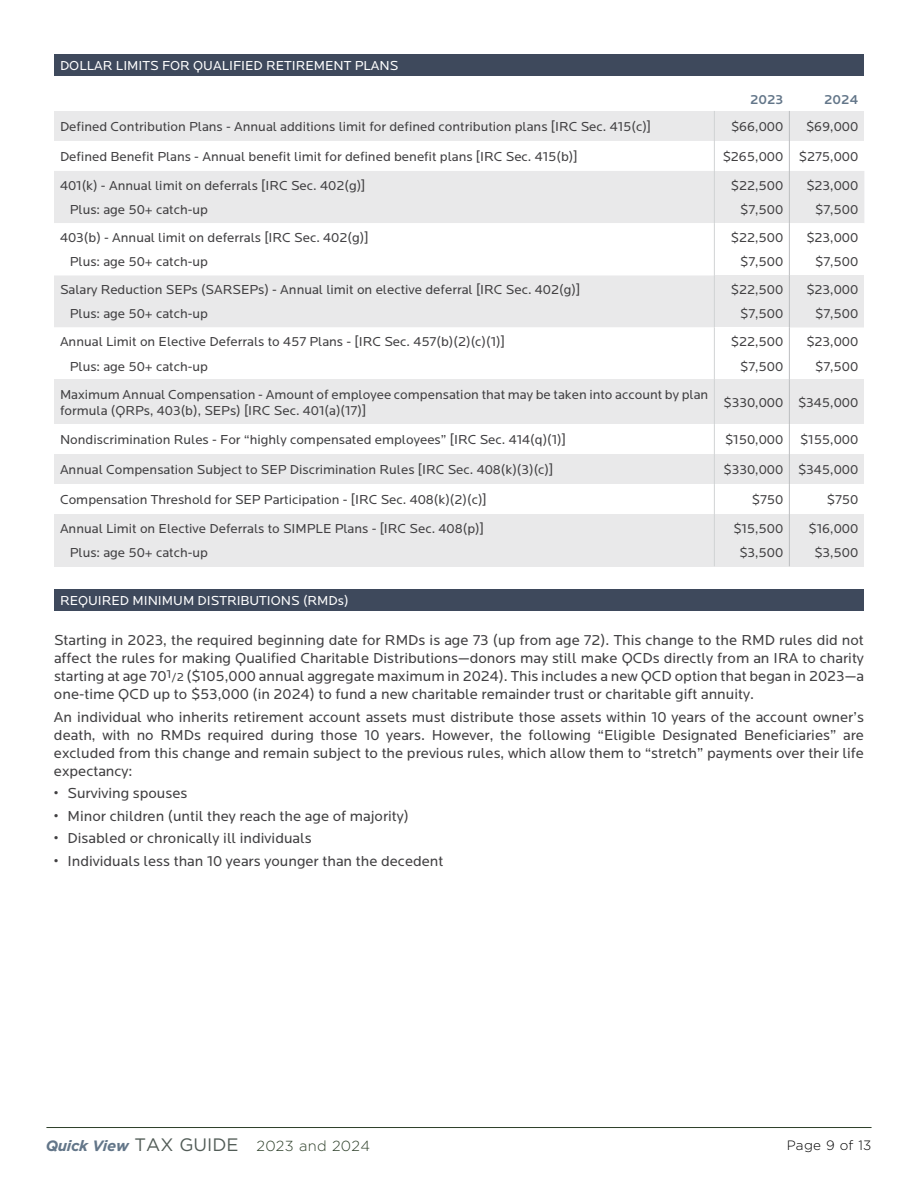
<style>
.page{position:relative;width:918px;height:1188px;background:#fff}
.page>*{position:absolute;margin:0;border:0;box-sizing:border-box;transform-origin:0 0}
.t1{font:15px/18px "Locator";color:#414042;text-align:justify}
.t2{font:300 14.55px "Gotham";letter-spacing:.02em;color:#2d3f29}
.t3{font:13.5px/24.3px "Locator";color:#414042;text-align:right}
.t4{font:13.5px "Locator";color:#fff}
.t5{font:300 13.5px "Gotham";letter-spacing:.02em;color:#000}
.t6{font:500 13.5px "Locator";color:#637689}
.s1{font-size:12px}
.s2{font-weight:700;font-style:italic;font-size:15px;color:#637689}
.s3{font-weight:400;font-size:18px;color:#525c57}
</style>
<div class="page">
<hr style="left:46px;top:1127px;width:826px;height:1px;background:#2d3f29">
<div style="left:54px;top:54px;width:809px;height:22px;background:#3e495c"></div>
<div style="left:54px;top:111px;width:660px;height:30px;background:#e9e9ea"></div>
<div style="left:714px;top:111px;width:75px;height:30px;background:#e9e9ea"></div>
<div style="left:789px;top:111px;width:75px;height:30px;background:#e9e9ea"></div>
<div style="left:54px;top:171px;width:810px;height:156px;background:#e9e9ea"></div>
<div style="left:714px;top:171px;width:75px;height:52px;background:#e9e9ea"></div>
<svg style="left:54px;top:223px;width:810px;height:52px"></svg>
<div style="left:714px;top:223px;width:75px;height:52px;background:#fff"></div>
<div style="left:714px;top:275px;width:75px;height:52px;background:#e9e9ea"></div>
<div style="left:789px;top:275px;width:75px;height:52px;background:#e9e9ea"></div>
<svg style="left:54px;top:327px;width:810px;height:53px"></svg>
<div style="left:714px;top:327px;width:75px;height:53px;background:#fff"></div>
<div style="left:54px;top:380px;width:660px;height:44px;background:#e9e9ea"></div>
<div style="left:714px;top:380px;width:75px;height:44px;background:#e9e9ea"></div>
<div style="left:789px;top:380px;width:75px;height:44px;background:#e9e9ea"></div>
<div style="left:54px;top:454px;width:660px;height:30px;background:#e9e9ea"></div>
<div style="left:714px;top:454px;width:75px;height:30px;background:#e9e9ea"></div>
<div style="left:789px;top:454px;width:75px;height:30px;background:#e9e9ea"></div>
<div style="left:54px;top:514px;width:660px;height:52px;background:#e9e9ea"></div>
<div style="left:714px;top:514px;width:75px;height:52px;background:#e9e9ea"></div>
<div style="left:789px;top:514px;width:75px;height:52px;background:#e9e9ea"></div>
<hr style="left:789px;top:111px;width:1px;height:30px;background:#bcbec0">
<hr style="left:789px;top:141px;width:1px;height:30px;background:#bcbec0">
<hr style="left:789px;top:171px;width:1px;height:52px;background:#bcbec0">
<hr style="left:789px;top:223px;width:1px;height:52px;background:#bcbec0">
<hr style="left:789px;top:275px;width:1px;height:52px;background:#bcbec0">
<hr style="left:789px;top:327px;width:1px;height:53px;background:#bcbec0">
<hr style="left:789px;top:380px;width:1px;height:44px;background:#bcbec0">
<hr style="left:789px;top:424px;width:1px;height:30px;background:#bcbec0">
<hr style="left:789px;top:454px;width:1px;height:30px;background:#bcbec0">
<hr style="left:789px;top:484px;width:1px;height:30px;background:#bcbec0">
<hr style="left:789px;top:514px;width:1px;height:52px;background:#bcbec0">
<hr style="left:714px;top:111px;width:1px;height:30px;background:#d1d3d4">
<hr style="left:714px;top:141px;width:1px;height:30px;background:#d1d3d4">
<hr style="left:714px;top:171px;width:1px;height:52px;background:#d1d3d4">
<hr style="left:714px;top:223px;width:1px;height:52px;background:#d1d3d4">
<hr style="left:714px;top:275px;width:1px;height:52px;background:#d1d3d4">
<hr style="left:714px;top:327px;width:1px;height:53px;background:#d1d3d4">
<hr style="left:714px;top:380px;width:1px;height:44px;background:#d1d3d4">
<hr style="left:714px;top:424px;width:1px;height:30px;background:#d1d3d4">
<hr style="left:714px;top:454px;width:1px;height:30px;background:#d1d3d4">
<hr style="left:714px;top:484px;width:1px;height:30px;background:#d1d3d4">
<hr style="left:714px;top:514px;width:1px;height:52px;background:#d1d3d4">
<div style="left:54px;top:589px;width:809px;height:22px;background:#3e495c"></div>
<p class="t4" style="left:60px;top:58px;width:340px">DOLLAR LIMITS FOR QUALIFIED RETIREMENT PLANS</p>
<p class="t6" style="left:750px;top:92px;width:35px">2023</p>
<p class="t6" style="left:824px;top:92px;width:36px">2024</p>
<p class="t3" style="left:60px;top:115px;width:593px">Defined Contribution Plans - Annual additions limit for defined contribution plans [IRC Sec. 415(c)]</p>
<p class="t3" style="left:731px;top:115px;width:54px">$66,000</p>
<p class="t3" style="left:806px;top:115px;width:54px">$69,000</p>
<p class="t3" style="left:60px;top:145px;width:519px">Defined Benefit Plans - Annual benefit limit for defined benefit plans [IRC Sec. 415(b)]</p>
<p class="t3" style="left:723px;top:145px;width:137px">$265,000 $275,000</p>
<p class="t3" style="left:70px;top:174px;width:297px;text-align:left;text-indent:-10px">401(k) - Annual limit on deferrals [IRC Sec. 402(g)]<br>Plus: age 50+ catch-up</p>
<p class="t3" style="left:731px;top:174px;width:54px">$22,500 $7,500</p>
<p class="t3" style="left:806px;top:174px;width:53px">$23,000 $7,500</p>
<p class="t3" style="left:70px;top:226px;width:300px;text-align:left;text-indent:-10px">403(b) - Annual limit on deferrals [IRC Sec. 402(g)]<br>Plus: age 50+ catch-up</p>
<p class="t3" style="left:731px;top:226px;width:54px">$22,500 $7,500</p>
<p class="t3" style="left:806px;top:226px;width:53px">$23,000 $7,500</p>
<p class="t3" style="left:70px;top:278px;width:512px;text-align:left;text-indent:-10px">Salary Reduction SEPs (SARSEPs) - Annual limit on elective deferral [IRC Sec. 402(g)]<br>Plus: age 50+ catch-up</p>
<p class="t3" style="left:731px;top:278px;width:54px">$22,500 $7,500</p>
<p class="t3" style="left:806px;top:278px;width:53px">$23,000 $7,500</p>
<p class="t3" style="left:70px;top:330px;width:437px;text-align:left;text-indent:-10px">Annual Limit on Elective Deferrals to 457 Plans - [IRC Sec. 457(b)(2)(c)(1)]<br>Plus: age 50+ catch-up</p>
<p class="t3" style="left:731px;top:330px;width:54px">$22,500 $7,500</p>
<p class="t3" style="left:806px;top:330px;width:53px">$23,000 $7,500</p>
<p class="t3" style="left:60px;top:386px;width:650px;line-height:16.5px;text-align:left">Maximum Annual Compensation - Amount of employee compensation that may be taken into account by plan formula (QRPs, 403(b), SEPs) [IRC Sec. 401(a)(17)]</p>
<p class="t3" style="left:724px;top:391px;width:136px">$330,000 $345,000</p>
<p class="t3" style="left:60px;top:428px;width:508px">Nondiscrimination Rules - For “highly compensated employees” [IRC Sec. 414(q)(1)]</p>
<p class="t3" style="left:725px;top:428px;width:135px">$150,000 $155,000</p>
<p class="t3" style="left:60px;top:458px;width:495px">Annual Compensation Subject to SEP Discrimination Rules [IRC Sec. 408(k)(3)(c)]</p>
<p class="t3" style="left:724px;top:458px;width:136px">$330,000 $345,000</p>
<p class="t3" style="left:60px;top:488px;width:428px">Compensation Threshold for SEP Participation - [IRC Sec. 408(k)(2)(c)]</p>
<p class="t3" style="left:752px;top:488px;width:33px">$750</p>
<p class="t3" style="left:827px;top:488px;width:33px">$750</p>
<p class="t3" style="left:70px;top:517px;width:416px;text-align:left;text-indent:-10px">Annual Limit on Elective Deferrals to SIMPLE Plans - [IRC Sec. 408(p)]<br>Plus: age 50+ catch-up</p>
<p class="t3" style="left:733px;top:517px;width:51px;text-align:center">$15,500 $3,500</p>
<p class="t3" style="left:809px;top:517px;width:51px;text-align:center">$16,000 $3,500</p>
<p class="t4" style="left:60px;top:593px;width:290px">REQUIRED MINIMUM DISTRIBUTIONS (RMDs)</p>
<p class="t1" style="left:54px;top:632px;width:812px">Starting in 2023, the required beginning date for RMDs is age 73 (up from age 72). This change to the RMD rules did not affect the rules for making Qualified Charitable Distributions—donors may still make QCDs directly from an IRA to charity starting at age 70<sup>1</sup><span class="s1">/2</span> ($105,000 annual aggregate maximum in 2024). This includes a new QCD option that began in 2023—a one-time QCD up to $53,000 (in 2024) to fund a new charitable remainder trust or charitable gift annuity.</p>
<p class="t1" style="left:54px;top:708px;width:812px">An individual who inherits retirement account assets must distribute those assets within 10 years of the account owner’s death, with no RMDs required during those 10 years. However, the following “Eligible Designated Beneficiaries” are excluded from this change and remain subject to the previous rules, which allow them to “stretch” payments over their life expectancy:</p>
<p class="t1" style="left:54px;top:785px;width:135px">• Surviving spouses</p>
<p class="t1" style="left:54px;top:807px;width:357px">• Minor children (until they reach the age of majority)</p>
<p class="t1" style="left:54px;top:830px;width:259px">• Disabled or chronically ill individuals</p>
<p class="t1" style="left:54px;top:852px;width:391px">• Individuals less than 10 years younger than the decedent</p>
<p class="t2" style="left:46px;top:1137px;width:326px"><span class="s2">Quick View</span> <span class="s3">TAX GUIDE</span> 2023 and 2024</p>
<p class="t5" style="left:787px;top:1136px;width:86px">Page 9 of 13</p>
</div>
